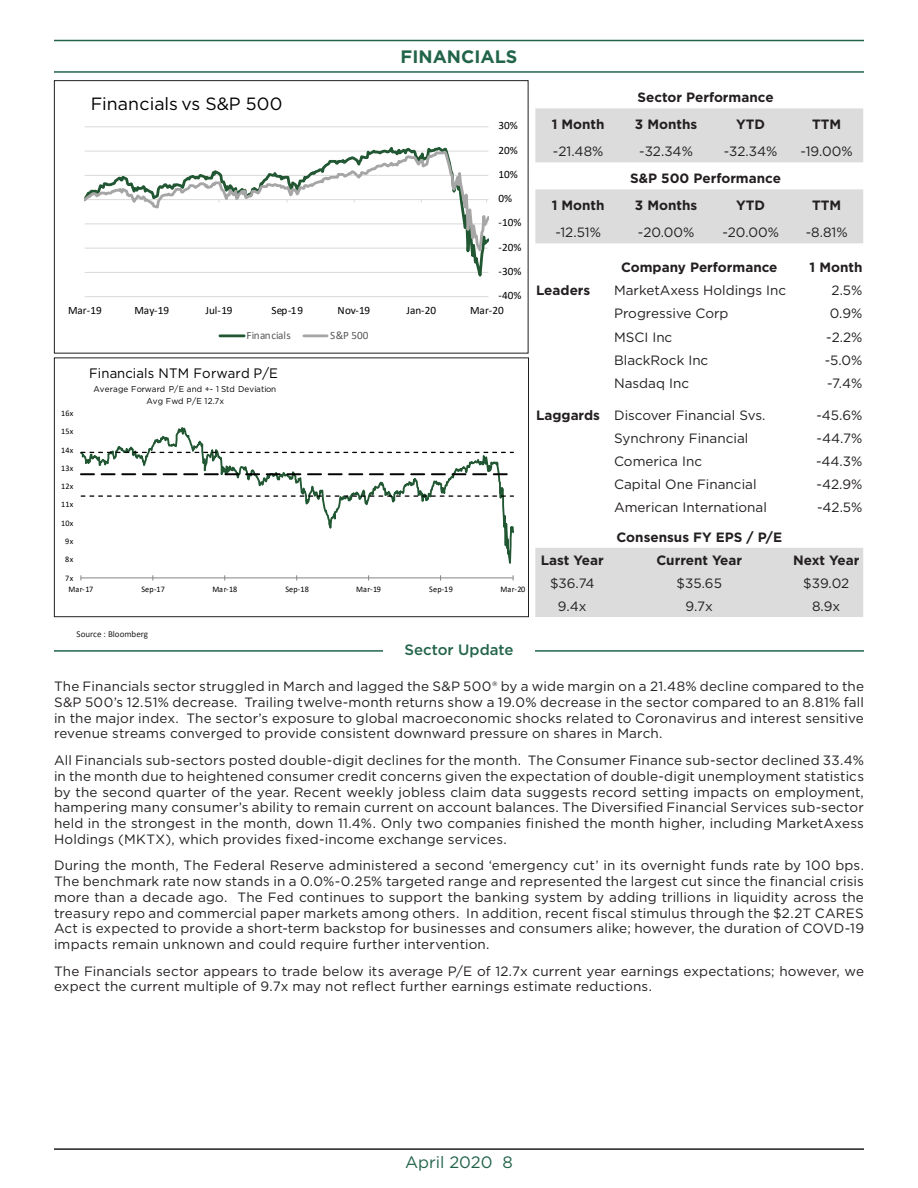
<style>
.page{position:relative;width:918px;height:1188px;background:#fff}
.page>*{position:absolute;margin:0;border:0;box-sizing:border-box;transform-origin:0 0}
.t1{font:700 18px "Gotham";color:#22644a}
.t2{font:17.7px "Gotham";color:#000}
.t3{font:16.5px "Gotham";color:#22644a}
.t4{font:500 15px "Gotham";color:#22644a}
.t5{font:13.65px "Gotham";letter-spacing:.01em;color:#000;scale:.96 1}
.t6{font:13.5px/15.8px "Gotham";color:#231f20;text-align:justify}
.t7{font:700 13.5px "Gotham";color:#231f20}
.t8{font:11.25px "Calibri";letter-spacing:-.005em;color:#000}
.t9{font:11.25px "Calibri";letter-spacing:.02em;color:#595959}
.t10{font:11.25px "Calibri";letter-spacing:-.005em;color:#595959}
.t11{font:9px "Calibri";color:#231f20}
.t12{font:8.55px "Calibri";letter-spacing:.03em;color:#000;scale:.96 1}
.t13{font:8.55px/12.3px "Gotham";letter-spacing:-.005em;color:#000;text-align:center;scale:.96 1}
</style>
<div class="page">
<hr style="left:54px;top:650px;width:810px;height:2px;background:#22644a">
<hr style="left:54px;top:40px;width:810px;height:1px;background:#22644a">
<hr style="left:54px;top:71px;width:810px;height:2px;background:#22644a">
<hr style="left:54px;top:1148px;width:810px;height:2px;background:#231f20">
<div style="left:383px;top:643px;width:152px;height:13px;background:#fff"></div>
<div style="left:535px;top:548px;width:328px;height:69px;background:#dcdcdc"></div>
<svg style="left:535px;top:108px;width:328px;height:135px;fill:#dcdcdc"></svg>
<hr style="left:85px;top:126px;width:403px;height:1px;background:#d9d9d9">
<svg style="left:84px;top:270px;width:405px;height:27px"></svg>
<svg style="left:84px;top:147px;width:405px;height:123px"></svg>
<hr style="left:220px;top:334px;width:24px;height:3px;background:#215732">
<hr style="left:304px;top:334px;width:23px;height:3px;background:#a6a6a6">
<div style="left:54px;top:80px;width:474px;height:274px;border:1px solid #231f20"></div>
<hr style="left:81px;top:578px;width:432px;height:1px;background:#868686">
<svg style="left:81px;top:427px;width:432px;height:151px"></svg>
<svg style="left:81px;top:451px;width:432px;height:3px"></svg>
<svg style="left:81px;top:495px;width:432px;height:2px"></svg>
<svg style="left:81px;top:472px;width:432px;height:4px"></svg>
<div style="left:54px;top:358px;width:475px;height:259px;border:1px solid #231f20"></div>
<p class="t2" style="left:91px;top:93px;width:193px">Financials vs S&amp;P 500</p>
<p class="t1" style="left:401px;top:44px;width:118px">FINANCIALS</p>
<p class="t8" style="left:499px;top:118px;width:21px">30%</p>
<p class="t8" style="left:499px;top:142px;width:21px">20%</p>
<p class="t8" style="left:499px;top:166px;width:21px">10%</p>
<p class="t8" style="left:499px;top:191px;width:15px">0%</p>
<p class="t8" style="left:499px;top:215px;width:24px">-10%</p>
<p class="t8" style="left:499px;top:239px;width:24px">-20%</p>
<p class="t8" style="left:499px;top:263px;width:24px">-30%</p>
<p class="t8" style="left:499px;top:288px;width:24px">-40%</p>
<p class="t8" style="left:68px;top:302px;width:35px">Mar-19</p>
<p class="t8" style="left:135px;top:302px;width:36px">May-19</p>
<p class="t8" style="left:206px;top:302px;width:29px">Jul-19</p>
<p class="t8" style="left:271px;top:302px;width:33px">Sep-19</p>
<p class="t8" style="left:338px;top:302px;width:34px">Nov-19</p>
<p class="t8" style="left:406px;top:302px;width:31px">Jan-20</p>
<p class="t8" style="left:470px;top:302px;width:35px">Mar-20</p>
<p class="t9" style="left:246px;top:327px;width:46px">Financials</p>
<p class="t10" style="left:330px;top:327px;width:40px">S&amp;P 500</p>
<p class="t5" style="left:89px;top:364px;width:198px">Financials NTM Forward P/E</p>
<p class="t12" style="left:61px;top:407px;width:14px">16x</p>
<p class="t12" style="left:61px;top:425px;width:14px">15x</p>
<p class="t12" style="left:61px;top:444px;width:14px">14x</p>
<p class="t12" style="left:61px;top:462px;width:14px">13x</p>
<p class="t12" style="left:61px;top:480px;width:14px">12x</p>
<p class="t12" style="left:61px;top:499px;width:14px">11x</p>
<p class="t12" style="left:61px;top:517px;width:14px">10x</p>
<p class="t12" style="left:65px;top:535px;width:10px">9x</p>
<p class="t12" style="left:65px;top:553px;width:10px">8x</p>
<p class="t12" style="left:65px;top:572px;width:10px">7x</p>
<p class="t13" style="left:94px;top:383px;width:192px">Average Forward P/E and +- 1 Std Deviation<br>Avg Fwd P/E 12.7x</p>
<p class="t12" style="left:69px;top:583px;width:27px">Mar-17</p>
<p class="t12" style="left:142px;top:583px;width:26px">Sep-17</p>
<p class="t12" style="left:212px;top:583px;width:27px">Mar-18</p>
<p class="t12" style="left:285px;top:583px;width:26px">Sep-18</p>
<p class="t12" style="left:356px;top:583px;width:27px">Mar-19</p>
<p class="t12" style="left:429px;top:583px;width:26px">Sep-19</p>
<p class="t12" style="left:501px;top:583px;width:27px">Mar-20</p>
<p class="t11" style="left:77px;top:628px;width:73px">Source : Bloomberg</p>
<p class="t4" style="left:405px;top:640px;width:110px">Sector Update</p>
<p class="t7" style="left:637px;top:89px;width:138px">Sector Performance</p>
<p class="t7" style="left:552px;top:116px;width:54px">1 Month</p>
<p class="t7" style="left:635px;top:116px;width:64px">3 Months</p>
<p class="t7" style="left:736px;top:116px;width:30px">YTD</p>
<p class="t7" style="left:812px;top:116px;width:31px">TTM</p>
<p class="t6" style="left:553px;top:143px;width:52px">-21.48%</p>
<p class="t6" style="left:639px;top:143px;width:55px">-32.34%</p>
<p class="t6" style="left:724px;top:143px;width:55px">-32.34%</p>
<p class="t6" style="left:801px;top:143px;width:54px">-19.00%</p>
<p class="t7" style="left:630px;top:170px;width:152px">S&amp;P 500 Performance</p>
<p class="t7" style="left:552px;top:197px;width:54px">1 Month</p>
<p class="t7" style="left:635px;top:197px;width:64px">3 Months</p>
<p class="t7" style="left:736px;top:197px;width:30px">YTD</p>
<p class="t7" style="left:812px;top:197px;width:31px">TTM</p>
<p class="t6" style="left:555px;top:224px;width:47px">-12.51%</p>
<p class="t6" style="left:638px;top:224px;width:58px">-20.00%</p>
<p class="t6" style="left:722px;top:224px;width:58px">-20.00%</p>
<p class="t6" style="left:806px;top:224px;width:43px">-8.81%</p>
<p class="t7" style="left:621px;top:259px;width:158px">Company Performance</p>
<p class="t7" style="left:810px;top:259px;width:54px">1 Month</p>
<p class="t7" style="left:536px;top:282px;width:56px">Leaders</p>
<p class="t6" style="left:614px;top:282px;width:174px">MarketAxess Holdings Inc</p>
<p class="t6" style="left:832px;top:282px;width:32px">2.5%</p>
<p class="t6" style="left:614px;top:306px;width:116px">Progressive Corp</p>
<p class="t6" style="left:830px;top:306px;width:34px">0.9%</p>
<p class="t6" style="left:614px;top:329px;width:60px">MSCI Inc</p>
<p class="t6" style="left:826px;top:329px;width:38px">-2.2%</p>
<p class="t6" style="left:614px;top:352px;width:96px">BlackRock Inc</p>
<p class="t6" style="left:825px;top:352px;width:39px">-5.0%</p>
<p class="t6" style="left:614px;top:375px;width:76px">Nasdaq Inc</p>
<p class="t6" style="left:827px;top:375px;width:37px">-7.4%</p>
<p class="t7" style="left:536px;top:406px;width:65px">Laggards</p>
<p class="t6" style="left:614px;top:407px;width:153px">Discover Financial Svs.</p>
<p class="t6" style="left:816px;top:407px;width:48px">-45.6%</p>
<p class="t6" style="left:614px;top:430px;width:136px">Synchrony Financial</p>
<p class="t6" style="left:817px;top:430px;width:47px">-44.7%</p>
<p class="t6" style="left:614px;top:453px;width:89px">Comerica Inc</p>
<p class="t6" style="left:816px;top:453px;width:48px">-44.3%</p>
<p class="t6" style="left:614px;top:476px;width:144px">Capital One Financial</p>
<p class="t6" style="left:817px;top:476px;width:47px">-42.9%</p>
<p class="t6" style="left:614px;top:499px;width:154px">American International</p>
<p class="t6" style="left:817px;top:499px;width:47px">-42.5%</p>
<p class="t7" style="left:616px;top:528px;width:167px">Consensus FY EPS / P/E</p>
<p class="t7" style="left:541px;top:551px;width:64px">Last Year</p>
<p class="t7" style="left:656px;top:551px;width:87px">Current Year</p>
<p class="t7" style="left:793px;top:551px;width:68px">Next Year</p>
<p class="t6" style="left:550px;top:575px;width:46px">$36.74</p>
<p class="t6" style="left:677px;top:575px;width:47px">$35.65</p>
<p class="t6" style="left:803px;top:575px;width:48px">$39.02</p>
<p class="t6" style="left:558px;top:598px;width:30px">9.4x</p>
<p class="t6" style="left:686px;top:598px;width:29px">9.7x</p>
<p class="t6" style="left:812px;top:598px;width:30px">8.9x</p>
<p class="t6" style="left:54px;top:678px;width:812px">The Financials sector struggled in March and lagged the S&amp;P 500® by a wide margin on a 21.48% decline compared to the S&amp;P 500’s 12.51% decrease. Trailing twelve-month returns show a 19.0% decrease in the sector compared to an 8.81% fall in the major index. The sector’s exposure to global macroeconomic shocks related to Coronavirus and interest sensitive revenue streams converged to provide consistent downward pressure on shares in March.</p>
<p class="t6" style="left:54px;top:752px;width:812px">All Financials sub-sectors posted double-digit declines for the month. The Consumer Finance sub-sector declined 33.4% in the month due to heightened consumer credit concerns given the expectation of double-digit unemployment statistics by the second quarter of the year. Recent weekly jobless claim data suggests record setting impacts on employment, hampering many consumer’s ability to remain current on account balances. The Diversified Financial Services sub-sector held in the strongest in the month, down 11.4%. Only two companies finished the month higher, including MarketAxess Holdings (MKTX), which provides fixed-income exchange services.</p>
<p class="t6" style="left:54px;top:857px;width:812px">During the month, The Federal Reserve administered a second ‘emergency cut’ in its overnight funds rate by 100 bps.<br>The benchmark rate now stands in a 0.0%-0.25% targeted range and represented the largest cut since the financial crisis more than a decade ago. The Fed continues to support the banking system by adding trillions in liquidity across the treasury repo and commercial paper markets among others. In addition, recent fiscal stimulus through the $2.2T CARES Act is expected to provide a short-term backstop for businesses and consumers alike; however, the duration of COVD-19 impacts remain unknown and could require further intervention.</p>
<p class="t6" style="left:54px;top:963px;width:812px">The Financials sector appears to trade below its average P/E of 12.7x current year earnings expectations; however, we expect the current multiple of 9.7x may not reflect further earnings estimate reductions.</p>
<p class="t3" style="left:405px;top:1151px;width:109px">April 2020 8</p>
</div>
